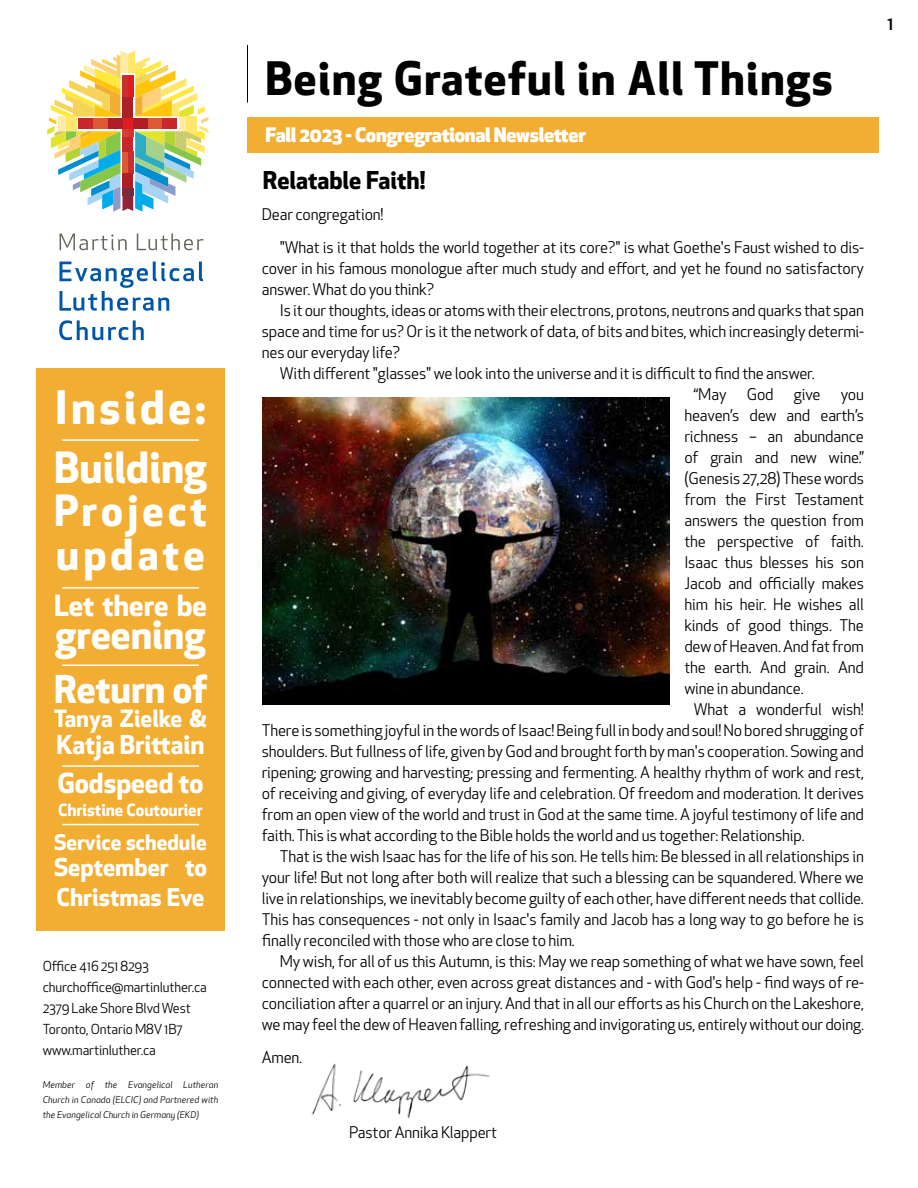
<style>
.page{position:relative;width:918px;height:1188px;background:#fff}
.page>*{position:absolute;margin:0;border:0;box-sizing:border-box;transform-origin:0 0}
.t1{font:700 45px "Apex New";letter-spacing:.03em;color:#000}
.t2{font:700 45px "Apex New";letter-spacing:.08em;color:#fff}
.t3{font:700 42px/43.5px "Apex New";letter-spacing:.095em;color:#fff;text-align:justify}
.t4{font:700 39px "Apex New";color:#fff}
.t5{font:700 37.5px "Apex New";color:#fff}
.t6{font:700 28.5px "Apex New";color:#fff}
.t7{font:700 27px "Apex New";color:#fff}
.t8{font:700 25.5px "Apex New";color:#fff}
.t9{font:700 24px/30px "Apex New";color:#fff}
.t10{font:700 24px "Apex New";color:#000}
.t11{font:700 23.25px "Apex New";color:#fff}
.t12{font:700 21px "Apex New";color:#fff}
.t13{font:800 19.5px "Apex New";letter-spacing:-.01em;color:#fff}
.t14{font:500 18px "Apex New";color:#000}
.t15{font:700 16.5px "Apex New";color:#fff}
.t16{font:15.75px/33px "Apex New";letter-spacing:-.01em;color:#000}
.t17{font:13.5px/21px "Apex New";letter-spacing:-.01em;color:#000}
.t18{font:italic 9px/15px "Apex New";letter-spacing:.01em;color:#000;text-align:justify}
</style>
<div class="page">
<hr style="left:247px;top:45px;width:1px;height:58px;background:#000">
<div style="left:248px;top:117px;width:631px;height:36px;background:#f2ae32"></div>
<div style="left:36px;top:368px;width:189px;height:563px;background:#f2ae32"></div>
<hr style="left:62px;top:587px;width:137px;height:2px;background:#fff">
<hr style="left:62px;top:765px;width:137px;height:2px;background:#fff">
<hr style="left:62px;top:824px;width:137px;height:1px;background:#fff">
<hr style="left:62px;top:664px;width:137px;height:2px;background:#fff">
<hr style="left:62px;top:439px;width:137px;height:2px;background:#fff">
<svg style="left:60px;top:234px;width:67px;height:16px"></svg>
<svg style="left:137px;top:234px;width:66px;height:16px"></svg>
<svg style="left:60px;top:262px;width:143px;height:49px"></svg>
<svg style="left:59px;top:320px;width:85px;height:20px"></svg>
<svg style="left:47px;top:51px;width:162px;height:161px"></svg>
<div style="left:66px;top:117px;width:11px;height:14px;background:#ffe66d"></div>
<div style="left:58px;top:117px;width:8px;height:14px;background:#ffeba8"></div>
<img style="left:311px;top:1063px;width:179px;height:56px">
<img style="left:263px;top:397px;width:406px;height:307px">
<h1 class="t2" style="left:55px;top:375px;width:152px">Inside:</h1>
<h2 class="t3" style="left:54px;top:444px;width:155px">Building Project update</h2>
<h3 class="t6" style="left:54px;top:585px;width:155px">Let there be</h3>
<h3 class="t4" style="left:56px;top:607px;width:151px">greening</h3>
<h3 class="t5" style="left:54px;top:662px;width:154px">Return of</h3>
<h3 class="t11" style="left:54px;top:702px;width:154px">Tanya Zielke &amp;</h3>
<h3 class="t8" style="left:57px;top:727px;width:149px">Katja Brittain</h3>
<h3 class="t7" style="left:58px;top:764px;width:147px">Godspeed to</h3>
<p class="t15" style="left:58px;top:798px;width:146px">Christine Coutourier</p>
<h3 class="t12" style="left:54px;top:827px;width:155px">Service schedule</h3>
<h3 class="t9" style="left:54px;top:851px;width:154px">September to<br>Christmas Eve</h3>
<p class="t17" style="left:43px;top:956px;width:166px">Office 416 251 8293 churchoffice@martinluther.ca<br>2379 Lake Shore Blvd West<br>Toronto, Ontario M8V 1B7 www.martinluther.ca</p>
<p class="t18" style="left:43px;top:1077px;width:177px">Member of the Evangelical Lutheran Church in Canada (ELCIC) and Partnered with the Evangelical Church in Germany (EKD)</p>
<h1 class="t1" style="left:266px;top:45px;width:569px">Being Grateful in All Things</h1>
<p class="t13" style="left:266px;top:121px;width:322px">Fall 2023 - Congregrational Newsletter</p>
<h3 class="t10" style="left:263px;top:163px;width:164px">Relatable Faith!</h3>
<p class="t16" style="left:280px;top:198px;width:586px;text-indent:-18px">Dear congregation!<br>"What is it that holds the world together at its core?" is what Goethe's Faust wished to dis-</p>
<p class="t16" style="left:262px;top:258px;width:604px;line-height:21px">cover in his famous monologue after much study and effort, and yet he found no satisfactory answer. What do you think?</p>
<p class="t16" style="left:280px;top:294px;width:586px">Is it our thoughts, ideas or atoms with their electrons, protons, neutrons and quarks that span</p>
<p class="t16" style="left:262px;top:315px;width:604px">space and time for us? Or is it the network of data, of bits and bites, which increasingly determi-</p>
<p class="t16" style="left:262px;top:336px;width:140px">nes our everyday life?</p>
<p class="t16" style="left:280px;top:357px;width:537px">With different "glasses" we look into the universe and it is difficult to find the answer.</p>
<p class="t16" style="left:694px;top:378px;width:34px">“May</p>
<p class="t16" style="left:747px;top:378px;width:28px">God</p>
<p class="t16" style="left:794px;top:378px;width:28px">give</p>
<p class="t16" style="left:841px;top:378px;width:25px">you</p>
<p class="t16" style="left:684px;top:399px;width:181px">heaven’s dew and earth’s</p>
<p class="t16" style="left:684px;top:420px;width:181px">richness – an abundance</p>
<p class="t16" style="left:684px;top:441px;width:181px">of grain and new wine.”</p>
<p class="t16" style="left:684px;top:462px;width:181px">(Genesis 27,28) These words</p>
<p class="t16" style="left:684px;top:483px;width:181px">from the First Testament</p>
<p class="t16" style="left:684px;top:504px;width:181px">answers the question from</p>
<p class="t16" style="left:684px;top:525px;width:181px">the perspective of faith.</p>
<p class="t16" style="left:684px;top:546px;width:181px">Isaac thus blesses his son</p>
<p class="t16" style="left:684px;top:567px;width:181px">Jacob and officially makes</p>
<p class="t16" style="left:684px;top:588px;width:181px">him his heir. He wishes all</p>
<p class="t16" style="left:684px;top:609px;width:181px">kinds of good things. The</p>
<p class="t16" style="left:684px;top:630px;width:181px">dew of Heaven. And fat from</p>
<p class="t16" style="left:684px;top:651px;width:181px">the earth. And grain. And</p>
<p class="t16" style="left:684px;top:672px;width:121px">wine in abundance.</p>
<p class="t16" style="left:694px;top:693px;width:172px">What a wonderful wish!</p>
<p class="t16" style="left:262px;top:714px;width:604px">There is something joyful in the words of Isaac! Being full in body and soul! No bored shrugging of</p>
<p class="t16" style="left:262px;top:735px;width:604px">shoulders. But fullness of life, given by God and brought forth by man's cooperation. Sowing and</p>
<p class="t16" style="left:262px;top:756px;width:604px">ripening; growing and harvesting; pressing and fermenting. A healthy rhythm of work and rest,</p>
<p class="t16" style="left:262px;top:777px;width:604px">of receiving and giving, of everyday life and celebration. Of freedom and moderation. It derives</p>
<p class="t16" style="left:262px;top:798px;width:604px">from an open view of the world and trust in God at the same time. A joyful testimony of life and</p>
<p class="t16" style="left:262px;top:819px;width:544px">faith. This is what according to the Bible holds the world and us together: Relationship.</p>
<p class="t16" style="left:280px;top:840px;width:586px">That is the wish Isaac has for the life of his son. He tells him: Be blessed in all relationships in</p>
<p class="t16" style="left:262px;top:861px;width:604px">your life! But not long after both will realize that such a blessing can be squandered. Where we</p>
<p class="t16" style="left:262px;top:882px;width:604px">live in relationships, we inevitably become guilty of each other, have different needs that collide.</p>
<p class="t16" style="left:262px;top:903px;width:604px">This has consequences - not only in Isaac's family and Jacob has a long way to go before he is</p>
<p class="t16" style="left:262px;top:924px;width:315px">finally reconciled with those who are close to him.</p>
<p class="t16" style="left:280px;top:945px;width:586px">My wish, for all of us this Autumn, is this: May we reap something of what we have sown, feel</p>
<p class="t16" style="left:262px;top:966px;width:604px">connected with each other, even across great distances and - with God's help - find ways of re-</p>
<p class="t16" style="left:262px;top:987px;width:604px">conciliation after a quarrel or an injury. And that in all our efforts as his Church on the Lakeshore,</p>
<p class="t16" style="left:262px;top:1008px;width:604px">we may feel the dew of Heaven falling, refreshing and invigorating us, entirely without our doing.</p>
<p class="t16" style="left:262px;top:1041px;width:42px">Amen.</p>
<p class="t14" style="left:887px;top:11px;width:8px">1</p>
<p class="t16" style="left:349px;top:1116px;width:149px">Pastor Annika Klappert</p>
</div>
